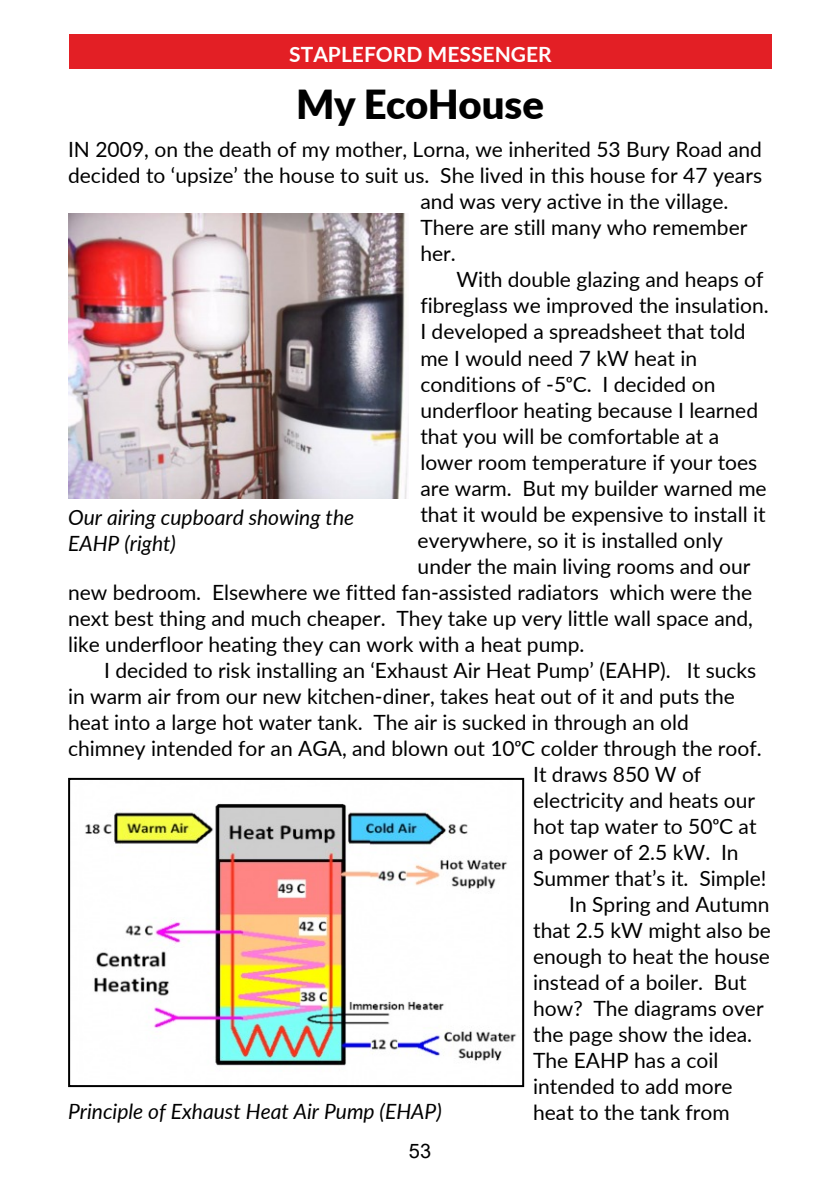
<style>
.page{position:relative;width:840px;height:1191px;background:#fff}
.page>*{position:absolute;margin:0;border:0;box-sizing:border-box;transform-origin:0 0}
.t1{font:900 40px "Lato";letter-spacing:-.01em;color:#000}
.t2{font:21px "Lato";color:#000}
.t3{font:italic 21px/26px "Lato";color:#000}
.t4{font:700 21px "Lato";color:#fefefe}
.t5{font:20px "Arial";color:#000}
</style>
<div class="page">
<div style="left:69px;top:34px;width:702px;height:34px;background:#e31f25"></div>
<img style="left:85px;top:803px;width:432px;height:263px">
<div style="left:68px;top:778px;width:456px;height:309px;border:2px solid #000"></div>
<img style="left:68px;top:214px;width:340px;height:285px">
<p class="t4" style="left:289px;top:45px;width:264px">STAPLEFORD MESSENGER</p>
<h1 class="t1" style="left:296px;top:87px;width:249px">My EcoHouse</h1>
<p class="t2" style="left:68px;top:140px;width:695px">IN 2009, on the death of my mother, Lorna, we inherited 53 Bury Road and</p>
<p class="t2" style="left:68px;top:166px;width:695px">decided to ‘upsize’ the house to suit us. She lived in this house for 47 years</p>
<p class="t2" style="left:420px;top:192px;width:309px">and was very active in the village.</p>
<p class="t2" style="left:420px;top:218px;width:328px">There are still many who remember</p>
<p class="t2" style="left:420px;top:244px;width:37px">her.</p>
<p class="t2" style="left:456px;top:270px;width:308px">With double glazing and heaps of</p>
<p class="t2" style="left:420px;top:296px;width:350px">fibreglass we improved the insulation.</p>
<p class="t2" style="left:420px;top:322px;width:327px">I developed a spreadsheet that told</p>
<p class="t2" style="left:420px;top:348px;width:278px">me I would need 7 kW heat in</p>
<p class="t2" style="left:420px;top:374px;width:296px">conditions of -5oC. I decided on</p>
<p class="t2" style="left:420px;top:400px;width:339px">underfloor heating because I learned</p>
<p class="t2" style="left:420px;top:426px;width:300px">that you will be comfortable at a</p>
<p class="t2" style="left:420px;top:452px;width:338px">lower room temperature if your toes</p>
<p class="t2" style="left:420px;top:478px;width:347px">are warm. But my builder warned me</p>
<p class="t2" style="left:420px;top:504px;width:346px">that it would be expensive to install it</p>
<p class="t2" style="left:417px;top:530px;width:306px">everywhere, so it is installed only</p>
<p class="t2" style="left:417px;top:556px;width:334px">under the main living rooms and our</p>
<p class="t2" style="left:68px;top:582px;width:685px">new bedroom. Elsewhere we fitted fan-assisted radiators which were the</p>
<p class="t2" style="left:68px;top:608px;width:686px">next best thing and much cheaper. They take up very little wall space and,</p>
<p class="t2" style="left:68px;top:634px;width:517px">like underfloor heating they can work with a heat pump.</p>
<p class="t2" style="left:104px;top:660px;width:653px">I decided to risk installing an ‘Exhaust Air Heat Pump’ (EAHP). It sucks</p>
<p class="t2" style="left:68px;top:686px;width:667px">in warm air from our new kitchen-diner, takes heat out of it and puts the</p>
<p class="t2" style="left:68px;top:712px;width:622px">heat into a large hot water tank. The air is sucked in through an old</p>
<p class="t2" style="left:68px;top:738px;width:694px">chimney intended for an AGA, and blown out 10oC colder through the roof.</p>
<p class="t2" style="left:533px;top:764px;width:169px">It draws 850 W of</p>
<p class="t2" style="left:533px;top:790px;width:223px">electricity and heats our</p>
<p class="t2" style="left:533px;top:816px;width:225px">hot tap water to 50oC at</p>
<p class="t2" style="left:533px;top:842px;width:207px">a power of 2.5 kW. In</p>
<p class="t2" style="left:533px;top:868px;width:235px">Summer that’s it. Simple!</p>
<p class="t2" style="left:569px;top:894px;width:202px">In Spring and Autumn</p>
<p class="t2" style="left:533px;top:920px;width:239px">that 2.5 kW might also be</p>
<p class="t2" style="left:533px;top:946px;width:238px">enough to heat the house</p>
<p class="t2" style="left:533px;top:972px;width:215px">instead of a boiler. But</p>
<p class="t2" style="left:533px;top:998px;width:232px">how? The diagrams over</p>
<p class="t2" style="left:533px;top:1024px;width:220px">the page show the idea.</p>
<p class="t2" style="left:533px;top:1050px;width:187px">The EAHP has a coil</p>
<p class="t2" style="left:533px;top:1076px;width:201px">intended to add more</p>
<p class="t3" style="left:68px;top:1099px;width:375px">Principle of Exhaust Heat Air Pump (EHAP)</p>
<p class="t2" style="left:533px;top:1102px;width:198px">heat to the tank from</p>
<p class="t3" style="left:68px;top:505px;width:287px">Our airing cupboard showing the<br>EAHP (right)</p>
<p class="t5" style="left:408px;top:1143px;width:24px">53</p>
</div>
